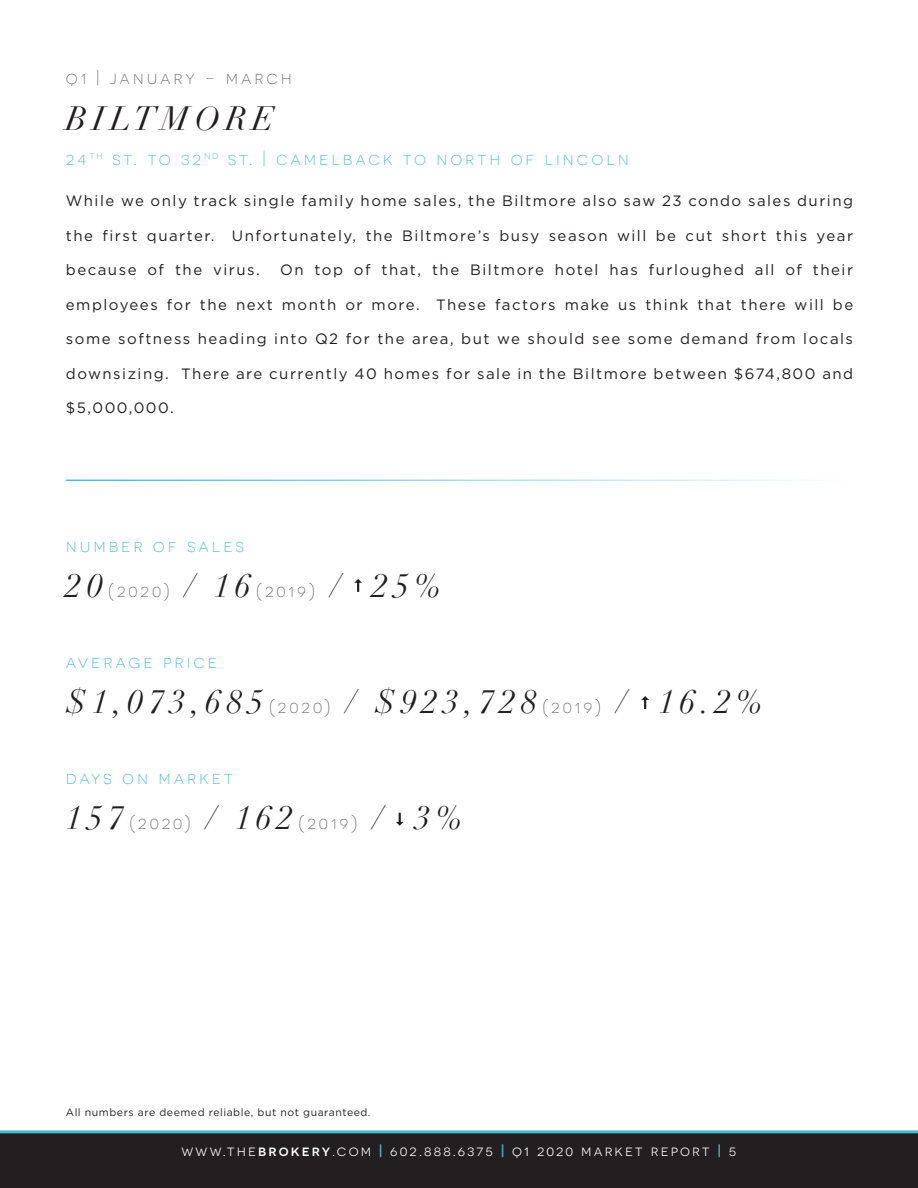
<style>
.page{position:relative;width:918px;height:1188px;background:#fff}
.page>*{position:absolute;margin:0;border:0;box-sizing:border-box;transform-origin:0 0}
.t1{font:italic 33px "Didot";letter-spacing:.16em;color:#231f20}
.t2{font:300 18px "Novecentosanswide";letter-spacing:.16em;color:#4bbad5}
.t3{font:300 18px "Novecentosanswide";letter-spacing:.16em;color:#6c6d70}
.t4{font:15px "Gotham";letter-spacing:.1em;color:#231f20}
.t5{font:15px "Novecentosanswide";letter-spacing:.14em;color:#fff}
.t6{font:10.5px "Gotham";letter-spacing:.05em;color:#231f20}
.s1{font-family:"Didot";font-weight:400;font-style:italic;font-size:33px;color:#231f20}
.s2{font-family:"Novecentosanswide";font-weight:300;font-style:normal;font-size:18px;color:#6c6d70}
.s3{font-weight:500}
.s4{font-weight:500;color:#4bbad5}
</style>
<div class="page">
<div style="left:0;top:1133px;width:918px;height:55px;background:#231f20"></div>
<hr style="left:0;top:1130px;width:918px;height:3px;background:#4bbad5">
<svg style="left:354px;top:579px;width:8px;height:13px"></svg>
<svg style="left:641px;top:696px;width:8px;height:13px"></svg>
<svg style="left:396px;top:813px;width:8px;height:13px"></svg>
<hr style="left:66px;top:480px;width:787px;height:1px;background:#4bbad5">
<p class="t3" style="left:66px;top:67px;width:228px">q1 | january - march</p>
<p class="t1" style="left:66px;top:99px;width:211px">BILTMORE</p>
<p class="t2" style="left:66px;top:148px;width:565px">24 <sup>th</sup> st. to 32 <sup>nd</sup> st. | camelback to north of lincoln</p>
<p class="t4" style="left:66px;top:191px;width:789px">While we only track single family home sales, the Biltmore also saw 23 condo sales during</p>
<p class="t4" style="left:66px;top:226px;width:789px">the first quarter. Unfortunately, the Biltmore’s busy season will be cut short this year</p>
<p class="t4" style="left:66px;top:260px;width:195px">because of the virus.</p>
<p class="t4" style="left:280px;top:260px;width:574px">On top of that, the Biltmore hotel has furloughed all of their</p>
<p class="t4" style="left:66px;top:295px;width:789px">employees for the next month or more. These factors make us think that there will be</p>
<p class="t4" style="left:66px;top:329px;width:789px">some softness heading into Q2 for the area, but we should see some demand from locals</p>
<p class="t4" style="left:66px;top:364px;width:789px">downsizing. There are currently 40 homes for sale in the Biltmore between $674,800 and</p>
<p class="t4" style="left:66px;top:398px;width:109px">$5,000,000.</p>
<p class="t2" style="left:66px;top:535px;width:180px">number of sales</p>
<p class="t3" style="left:66px;top:580px;width:376px"><span class="s1">20</span> (2020) <span class="s1">/ 16</span> (2019) <span class="s1">/ 25%</span></p>
<p class="t2" style="left:66px;top:651px;width:153px">average price</p>
<p class="t1" style="left:66px;top:681px;width:698px">$1,073,685 <span class="s2">(2020)</span> / $923,728 <span class="s2">(2019)</span> / 16.2%</p>
<p class="t2" style="left:66px;top:767px;width:169px">days on market</p>
<p class="t3" style="left:66px;top:812px;width:397px"><span class="s1">157</span> (2020) <span class="s1">/ 162</span> (2019) <span class="s1">/ 3%</span></p>
<p class="t6" style="left:66px;top:1106px;width:306px">All numbers are deemed reliable, but not guaranteed.</p>
<p class="t5" style="left:182px;top:1142px;width:556px">www.the<span class="s3">brokery</span>.com <span class="s4">|</span> 602.888.6375 <span class="s4">|</span> q1 2020 market report <span class="s4">|</span> 5</p>
</div>
